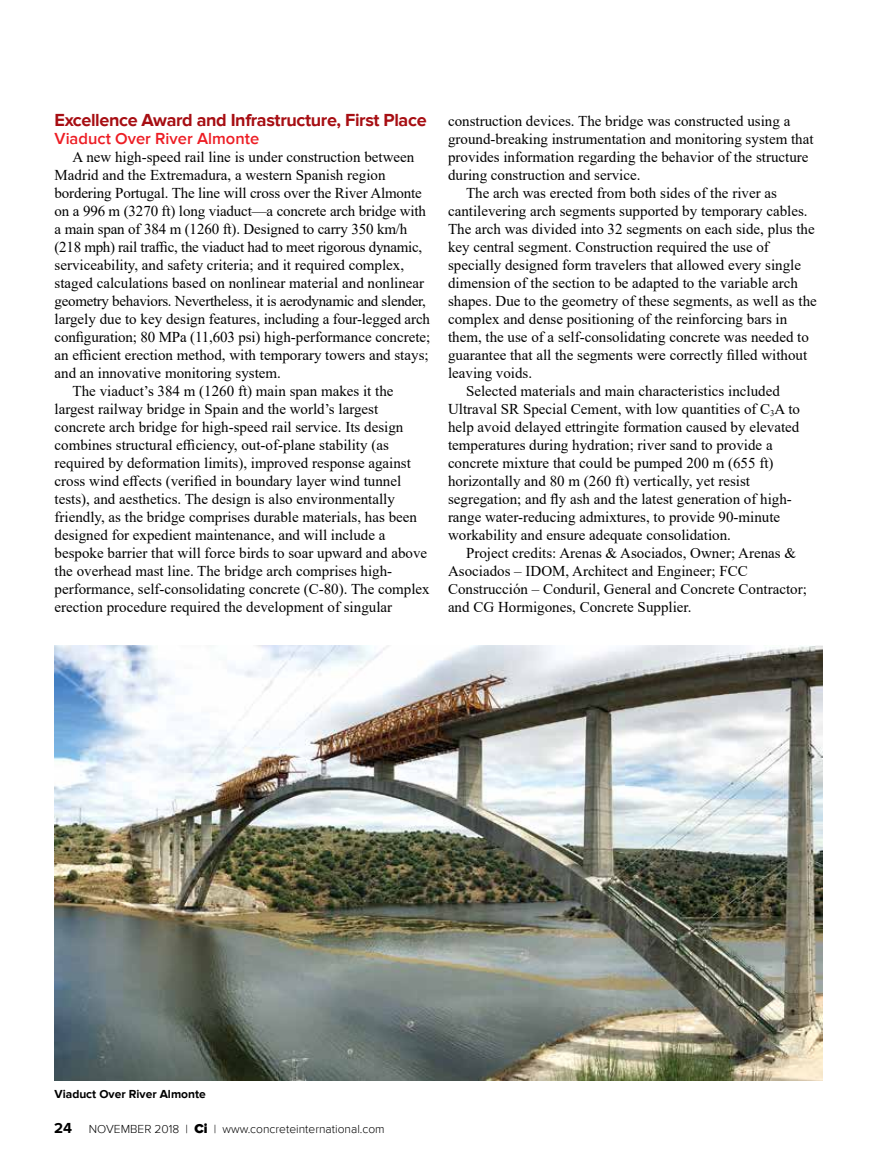
<style>
.page{position:relative;width:878px;height:1175px;background:#fff}
.page>*{position:absolute;margin:0;border:0;box-sizing:border-box;transform-origin:0 0}
.t1{font:700 18px "Proxima Nova";letter-spacing:-.02em;color:#a70e13}
.t2{font:600 16.5px "Proxima Nova";color:#ed1d24}
.t3{font:15px "Times New Roman";color:#000}
.t4{font:15px "Times New Roman";letter-spacing:-.02em;color:#000}
.t5{font:300 12px "Proxima Nova";color:#000}
.t6{font:700 12px "Proxima Nova";color:#000}
.s1{font-weight:700;font-size:15px}
.s2{font-weight:900;font-size:13.5px}
</style>
<div class="page">
<img style="left:55px;top:645px;width:767px;height:435px">
<p class="t1" style="left:55px;top:110px;width:373px">Excellence Award and Infrastructure, First Place</p>
<p class="t2" style="left:55px;top:129px;width:206px">Viaduct Over River Almonte</p>
<p class="t3" style="left:73px;top:147px;width:343px">A new high-speed rail line is under construction between</p>
<p class="t3" style="left:55px;top:165px;width:332px">Madrid and the Extremadura, a western Spanish region</p>
<p class="t3" style="left:55px;top:183px;width:369px">bordering Portugal. The line will cross over the River Almonte</p>
<p class="t3" style="left:55px;top:201px;width:373px">on a 996 m (3270 ft) long viaduct—a concrete arch bridge with</p>
<p class="t3" style="left:55px;top:219px;width:354px">a main span of 384 m (1260 ft). Designed to carry 350 km/h</p>
<p class="t4" style="left:55px;top:237px;width:369px">(218 mph) rail traffic, the viaduct had to meet rigorous dynamic,</p>
<p class="t3" style="left:55px;top:255px;width:351px">serviceability, and safety criteria; and it required complex,</p>
<p class="t3" style="left:55px;top:273px;width:371px">staged calculations based on nonlinear material and nonlinear</p>
<p class="t4" style="left:55px;top:291px;width:373px">geometry behaviors. Nevertheless, it is aerodynamic and slender,</p>
<p class="t3" style="left:55px;top:309px;width:377px">largely due to key design features, including a four-legged arch</p>
<p class="t3" style="left:55px;top:327px;width:377px">configuration; 80 MPa (11,603 psi) high-performance concrete;</p>
<p class="t3" style="left:55px;top:345px;width:375px">an efficient erection method, with temporary towers and stays;</p>
<p class="t3" style="left:55px;top:363px;width:228px">and an innovative monitoring system.</p>
<p class="t3" style="left:73px;top:381px;width:322px">The viaduct’s 384 m (1260 ft) main span makes it the</p>
<p class="t3" style="left:55px;top:399px;width:325px">largest railway bridge in Spain and the world’s largest</p>
<p class="t3" style="left:55px;top:417px;width:350px">concrete arch bridge for high-speed rail service. Its design</p>
<p class="t3" style="left:55px;top:435px;width:336px">combines structural efficiency, out-of-plane stability (as</p>
<p class="t3" style="left:55px;top:453px;width:358px">required by deformation limits), improved response against</p>
<p class="t3" style="left:55px;top:471px;width:348px">cross wind effects (verified in boundary layer wind tunnel</p>
<p class="t3" style="left:55px;top:489px;width:342px">tests), and aesthetics. The design is also environmentally</p>
<p class="t3" style="left:55px;top:507px;width:364px">friendly, as the bridge comprises durable materials, has been</p>
<p class="t3" style="left:55px;top:525px;width:332px">designed for expedient maintenance, and will include a</p>
<p class="t3" style="left:55px;top:543px;width:374px">bespoke barrier that will force birds to soar upward and above</p>
<p class="t3" style="left:55px;top:561px;width:339px">the overhead mast line. The bridge arch comprises high-</p>
<p class="t3" style="left:55px;top:579px;width:377px">performance, self-consolidating concrete (C-80). The complex</p>
<p class="t3" style="left:55px;top:597px;width:339px">erection procedure required the development of singular</p>
<p class="t3" style="left:448px;top:110px;width:344px">construction devices. The bridge was constructed using a</p>
<p class="t3" style="left:448px;top:128px;width:367px">ground-breaking instrumentation and monitoring system that</p>
<p class="t3" style="left:448px;top:146px;width:362px">provides information regarding the behavior of the structure</p>
<p class="t3" style="left:448px;top:164px;width:194px">during construction and service.</p>
<p class="t3" style="left:466px;top:182px;width:312px">The arch was erected from both sides of the river as</p>
<p class="t3" style="left:448px;top:200px;width:361px">cantilevering arch segments supported by temporary cables.</p>
<p class="t3" style="left:448px;top:218px;width:368px">The arch was divided into 32 segments on each side, plus the</p>
<p class="t3" style="left:448px;top:236px;width:322px">key central segment. Construction required the use of</p>
<p class="t3" style="left:448px;top:254px;width:354px">specially designed form travelers that allowed every single</p>
<p class="t3" style="left:448px;top:272px;width:351px">dimension of the section to be adapted to the variable arch</p>
<p class="t3" style="left:448px;top:290px;width:370px">shapes. Due to the geometry of these segments, as well as the</p>
<p class="t3" style="left:448px;top:308px;width:341px">complex and dense positioning of the reinforcing bars in</p>
<p class="t3" style="left:448px;top:326px;width:362px">them, the use of a self-consolidating concrete was needed to</p>
<p class="t3" style="left:448px;top:344px;width:361px">guarantee that all the segments were correctly filled without</p>
<p class="t3" style="left:448px;top:362px;width:86px">leaving voids.</p>
<p class="t3" style="left:466px;top:380px;width:315px">Selected materials and main characteristics included</p>
<p class="t3" style="left:448px;top:398px;width:353px">Ultraval SR Special Cement, with low quantities of C<sub>3</sub>A to</p>
<p class="t3" style="left:448px;top:416px;width:353px">help avoid delayed ettringite formation caused by elevated</p>
<p class="t3" style="left:448px;top:434px;width:326px">temperatures during hydration; river sand to provide a</p>
<p class="t3" style="left:448px;top:452px;width:327px">concrete mixture that could be pumped 200 m (655 ft)</p>
<p class="t3" style="left:448px;top:470px;width:303px">horizontally and 80 m (260 ft) vertically, yet resist</p>
<p class="t3" style="left:448px;top:488px;width:345px">segregation; and fly ash and the latest generation of high-</p>
<p class="t3" style="left:448px;top:506px;width:334px">range water-reducing admixtures, to provide 90-minute</p>
<p class="t3" style="left:448px;top:524px;width:284px">workability and ensure adequate consolidation.</p>
<p class="t3" style="left:466px;top:542px;width:331px">Project credits: Arenas &amp; Asociados, Owner; Arenas &amp;</p>
<p class="t3" style="left:448px;top:560px;width:301px">Asociados – IDOM, Architect and Engineer; FCC</p>
<p class="t3" style="left:448px;top:578px;width:360px">Construcción – Conduril, General and Concrete Contractor;</p>
<p class="t3" style="left:448px;top:596px;width:245px">and CG Hormigones, Concrete Supplier.</p>
<p class="t6" style="left:55px;top:1087px;width:153px">Viaduct Over River Almonte</p>
<p class="t5" style="left:54px;top:1121px;width:332px"><span class="s1">24</span> NOVEMBER 2018 | <span class="s2">Ci</span> | www.concreteinternational.com</p>
</div>
